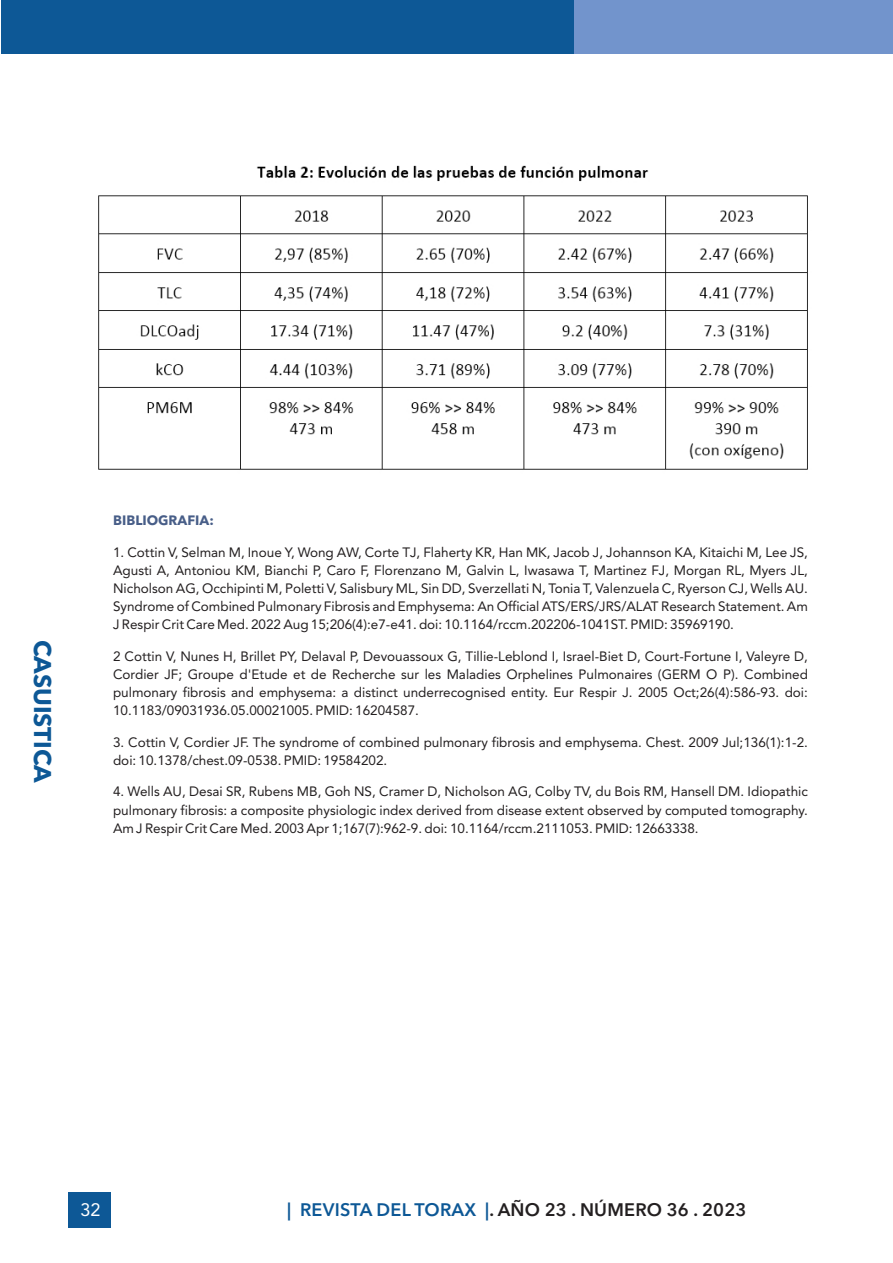
<style>
.page{position:relative;width:893px;height:1263px;background:#fff}
.page>*{position:absolute;margin:0;border:0;box-sizing:border-box;transform-origin:0 0}
.t1{font:700 24px "Avenir Next LT Pro";color:#0d5896}
.t2{font:600 18px "Avenir Next LT Pro";letter-spacing:.01em;color:#231f20}
.t3{font:18px "Avenir";color:#fff}
.t4{font:13.5px/18.1px "Avenir";color:#231f20;text-align:justify}
.t5{font:700 13.5px "Avenir Next LT Pro";color:#485e88}
.s1{color:#0d5896}
</style>
<div class="page">
<div style="left:68px;top:1192px;width:42px;height:36px;background:#0d5896"></div>
<div style="left:574px;top:1px;width:318px;height:53px;background:#7294cc"></div>
<div style="left:1px;top:1px;width:573px;height:53px;background:#0d5896"></div>
<img style="left:98px;top:165px;width:710px;height:305px">
<h1 class="t1" style="left:52px;top:640px;width:145px;rotate:90deg">CASUISTICA</h1>
<p class="t5" style="left:113px;top:514px;width:102px">BIBLIOGRAFIA:</p>
<p class="t4" style="left:113px;top:544px;width:696px">1. Cottin V, Selman M, Inoue Y, Wong AW, Corte TJ, Flaherty KR, Han MK, Jacob J, Johannson KA, Kitaichi M, Lee JS, Agusti A, Antoniou KM, Bianchi P, Caro F, Florenzano M, Galvin L, Iwasawa T, Martinez FJ, Morgan RL, Myers JL, Nicholson AG, Occhipinti M, Poletti V, Salisbury ML, Sin DD, Sverzellati N, Tonia T, Valenzuela C, Ryerson CJ, Wells AU.<br>Syndrome of Combined Pulmonary Fibrosis and Emphysema: An Official ATS/ERS/JRS/ALAT Research Statement. Am J Respir Crit Care Med. 2022 Aug 15;206(4):e7-e41. doi: 10.1164/rccm.202206-1041ST. PMID: 35969190.</p>
<p class="t4" style="left:113px;top:648px;width:696px">2 Cottin V, Nunes H, Brillet PY, Delaval P, Devouassoux G, Tillie-Leblond I, Israel-Biet D, Court-Fortune I, Valeyre D, Cordier JF; Groupe d'Etude et de Recherche sur les Maladies Orphelines Pulmonaires (GERM O P). Combined pulmonary fibrosis and emphysema: a distinct underrecognised entity. Eur Respir J. 2005 Oct;26(4):586-93. doi:<br>10.1183/09031936.05.00021005. PMID: 16204587.</p>
<p class="t4" style="left:113px;top:734px;width:696px">3. Cottin V, Cordier JF. The syndrome of combined pulmonary fibrosis and emphysema. Chest. 2009 Jul;136(1):1-2. doi: 10.1378/chest.09-0538. PMID: 19584202.</p>
<p class="t4" style="left:113px;top:784px;width:696px">4. Wells AU, Desai SR, Rubens MB, Goh NS, Cramer D, Nicholson AG, Colby TV, du Bois RM, Hansell DM. Idiopathic pulmonary fibrosis: a composite physiologic index derived from disease extent observed by computed tomography.<br>Am J Respir Crit Care Med. 2003 Apr 1;167(7):962-9. doi: 10.1164/rccm.2111053. PMID: 12663338.</p>
<h2 class="t3" style="left:81px;top:1202px;width:22px">32</h2>
<h2 class="t2" style="left:287px;top:1202px;width:461px"><span class="s1">| REVISTA DEL TORAX |</span>. AÑO 23 . NÚMERO 36 . 2023</h2>
</div>
